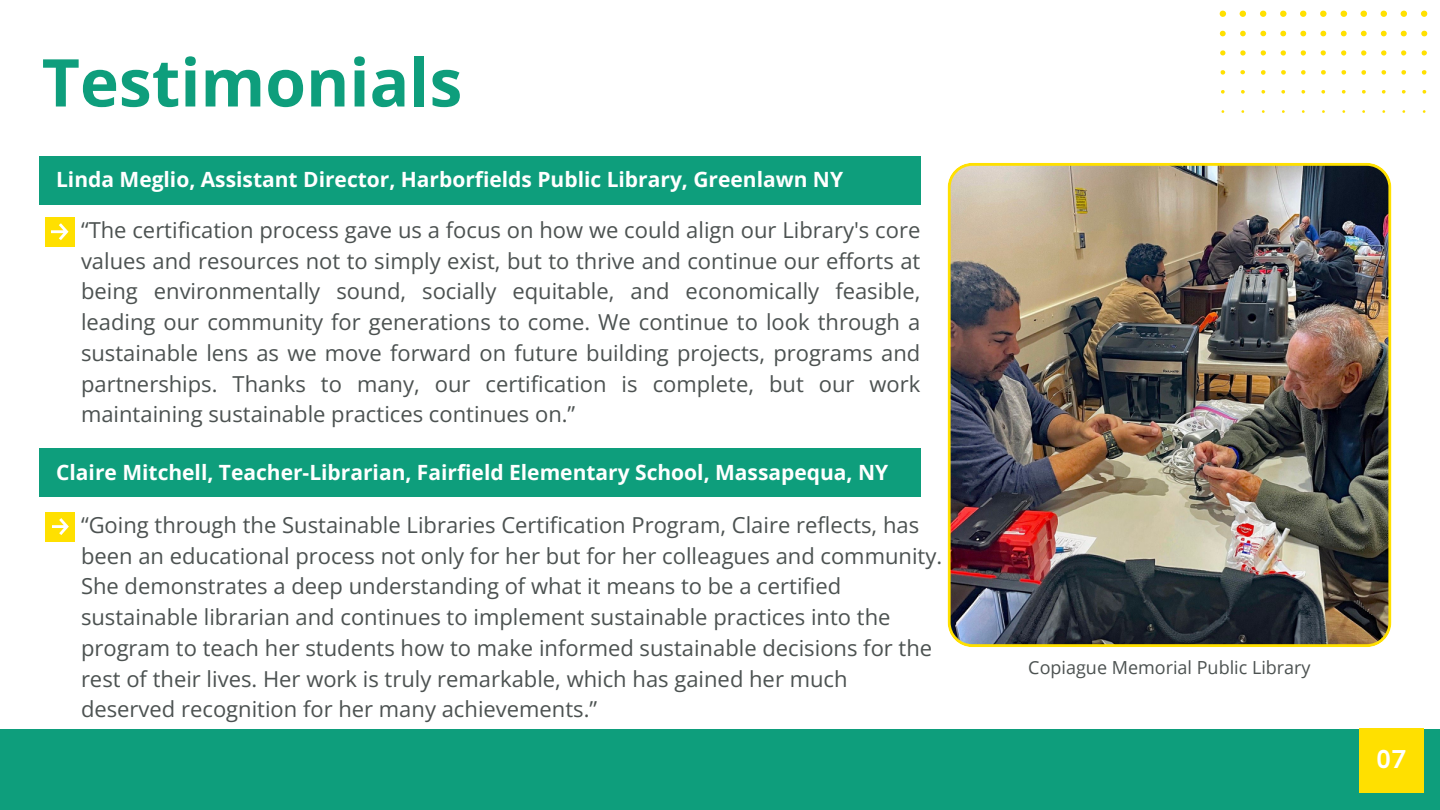
<style>
.page{position:relative;width:1440px;height:810px;background:#fff}
.page>*{position:absolute;margin:0;border:0;box-sizing:border-box;transform-origin:0 0}
.t1{font:700 66px "Open Sans";color:#0e9e7c}
.t2{font:700 26px "HK Grotesk Pro";color:#fff}
.t3{font:22px/30.8px "Open Sans";color:#4c5251;text-align:justify}
.t4{font:700 21px "Open Sans";color:#fff}
.t5{font:18px "Open Sans";color:#4c5251}
</style>
<div class="page">
<div style="left:0;top:729px;width:1440px;height:81px;background:#0e9e7c"></div>
<div style="left:39px;top:156px;width:881px;height:48px;background:#0e9e7c"></div>
<div style="left:45px;top:217px;width:30px;height:30px;background:#ffe000"></div>
<svg style="left:52px;top:223px;width:16px;height:17px"></svg>
<svg style="left:1220px;top:11px;width:6px;height:6px"></svg>
<svg style="left:1240px;top:11px;width:6px;height:6px"></svg>
<svg style="left:1260px;top:11px;width:6px;height:6px"></svg>
<svg style="left:1280px;top:11px;width:7px;height:6px"></svg>
<svg style="left:1300px;top:11px;width:6px;height:6px"></svg>
<svg style="left:1320px;top:11px;width:7px;height:6px"></svg>
<svg style="left:1341px;top:11px;width:6px;height:6px"></svg>
<svg style="left:1360px;top:11px;width:7px;height:6px"></svg>
<svg style="left:1381px;top:11px;width:6px;height:6px"></svg>
<svg style="left:1401px;top:11px;width:6px;height:6px"></svg>
<svg style="left:1421px;top:11px;width:6px;height:6px"></svg>
<svg style="left:1421px;top:31px;width:6px;height:5px"></svg>
<svg style="left:1401px;top:31px;width:6px;height:5px"></svg>
<svg style="left:1381px;top:31px;width:6px;height:5px"></svg>
<svg style="left:1361px;top:31px;width:6px;height:5px"></svg>
<svg style="left:1341px;top:31px;width:6px;height:5px"></svg>
<svg style="left:1320px;top:31px;width:6px;height:5px"></svg>
<svg style="left:1300px;top:31px;width:6px;height:5px"></svg>
<svg style="left:1280px;top:31px;width:6px;height:5px"></svg>
<svg style="left:1260px;top:31px;width:6px;height:5px"></svg>
<svg style="left:1240px;top:31px;width:6px;height:5px"></svg>
<svg style="left:1220px;top:31px;width:6px;height:5px"></svg>
<svg style="left:1240px;top:50px;width:6px;height:6px"></svg>
<svg style="left:1422px;top:50px;width:5px;height:6px"></svg>
<svg style="left:1401px;top:50px;width:6px;height:6px"></svg>
<svg style="left:1381px;top:50px;width:5px;height:6px"></svg>
<svg style="left:1361px;top:50px;width:5px;height:6px"></svg>
<svg style="left:1341px;top:50px;width:5px;height:6px"></svg>
<svg style="left:1321px;top:50px;width:5px;height:5px"></svg>
<svg style="left:1301px;top:50px;width:5px;height:6px"></svg>
<svg style="left:1281px;top:50px;width:5px;height:6px"></svg>
<svg style="left:1261px;top:50px;width:5px;height:6px"></svg>
<svg style="left:1220px;top:50px;width:5px;height:5px"></svg>
<svg style="left:1341px;top:70px;width:5px;height:5px"></svg>
<svg style="left:1321px;top:70px;width:5px;height:5px"></svg>
<svg style="left:1422px;top:70px;width:5px;height:5px"></svg>
<svg style="left:1401px;top:70px;width:5px;height:5px"></svg>
<svg style="left:1381px;top:70px;width:5px;height:5px"></svg>
<svg style="left:1361px;top:70px;width:5px;height:5px"></svg>
<svg style="left:1301px;top:70px;width:5px;height:5px"></svg>
<svg style="left:1221px;top:70px;width:4px;height:5px"></svg>
<svg style="left:1240px;top:70px;width:5px;height:4px"></svg>
<svg style="left:1261px;top:70px;width:5px;height:5px"></svg>
<svg style="left:1281px;top:70px;width:5px;height:5px"></svg>
<svg style="left:1221px;top:90px;width:4px;height:4px"></svg>
<svg style="left:1241px;top:90px;width:4px;height:4px"></svg>
<svg style="left:1261px;top:90px;width:4px;height:4px"></svg>
<svg style="left:1281px;top:90px;width:4px;height:4px"></svg>
<svg style="left:1302px;top:90px;width:3px;height:4px"></svg>
<svg style="left:1321px;top:90px;width:4px;height:4px"></svg>
<svg style="left:1342px;top:90px;width:4px;height:4px"></svg>
<svg style="left:1362px;top:90px;width:4px;height:4px"></svg>
<svg style="left:1382px;top:90px;width:4px;height:4px"></svg>
<svg style="left:1402px;top:90px;width:4px;height:4px"></svg>
<svg style="left:1423px;top:90px;width:3px;height:4px"></svg>
<div style="left:39px;top:449px;width:881px;height:48px;background:#0e9e7c"></div>
<div style="left:45px;top:512px;width:30px;height:29px;background:#ffe000"></div>
<svg style="left:52px;top:518px;width:17px;height:17px"></svg>
<div style="left:1359px;top:728px;width:65px;height:65px;background:#ffe000"></div>
<img style="left:948px;top:163px;width:443px;height:484px">
<h1 class="t1" style="left:42px;top:36px;width:422px">Testimonials</h1>
<p class="t4" style="left:56px;top:165px;width:788px">Linda Meglio, Assistant Director, Harborfields Public Library, Greenlawn NY</p>
<p class="t3" style="left:81px;top:214px;width:841px">“The certification process gave us a focus on how we could align our Library's core values and resources not to simply exist, but to thrive and continue our efforts at being environmentally sound, socially equitable, and economically feasible, leading our community for generations to come. We continue to look through a sustainable lens as we move forward on future building projects, programs and partnerships. Thanks to many, our certification is complete, but our work maintaining sustainable practices continues on.”</p>
<p class="t4" style="left:56px;top:458px;width:834px">Claire Mitchell, Teacher-Librarian, Fairfield Elementary School, Massapequa, NY</p>
<p class="t3" style="left:81px;top:509px;width:863px;text-align:left">“Going through the Sustainable Libraries Certification Program, Claire reflects, has been an educational process not only for her but for her colleagues and community.<br>She demonstrates a deep understanding of what it means to be a certified sustainable librarian and continues to implement sustainable practices into the program to teach her students how to make informed sustainable decisions for the rest of their lives. Her work is truly remarkable, which has gained her much deserved recognition for her many achievements.”</p>
<p class="t5" style="left:1028px;top:655px;width:284px">Copiague Memorial Public Library</p>
<p class="t2" style="left:1376px;top:745px;width:32px">07</p>
</div>
